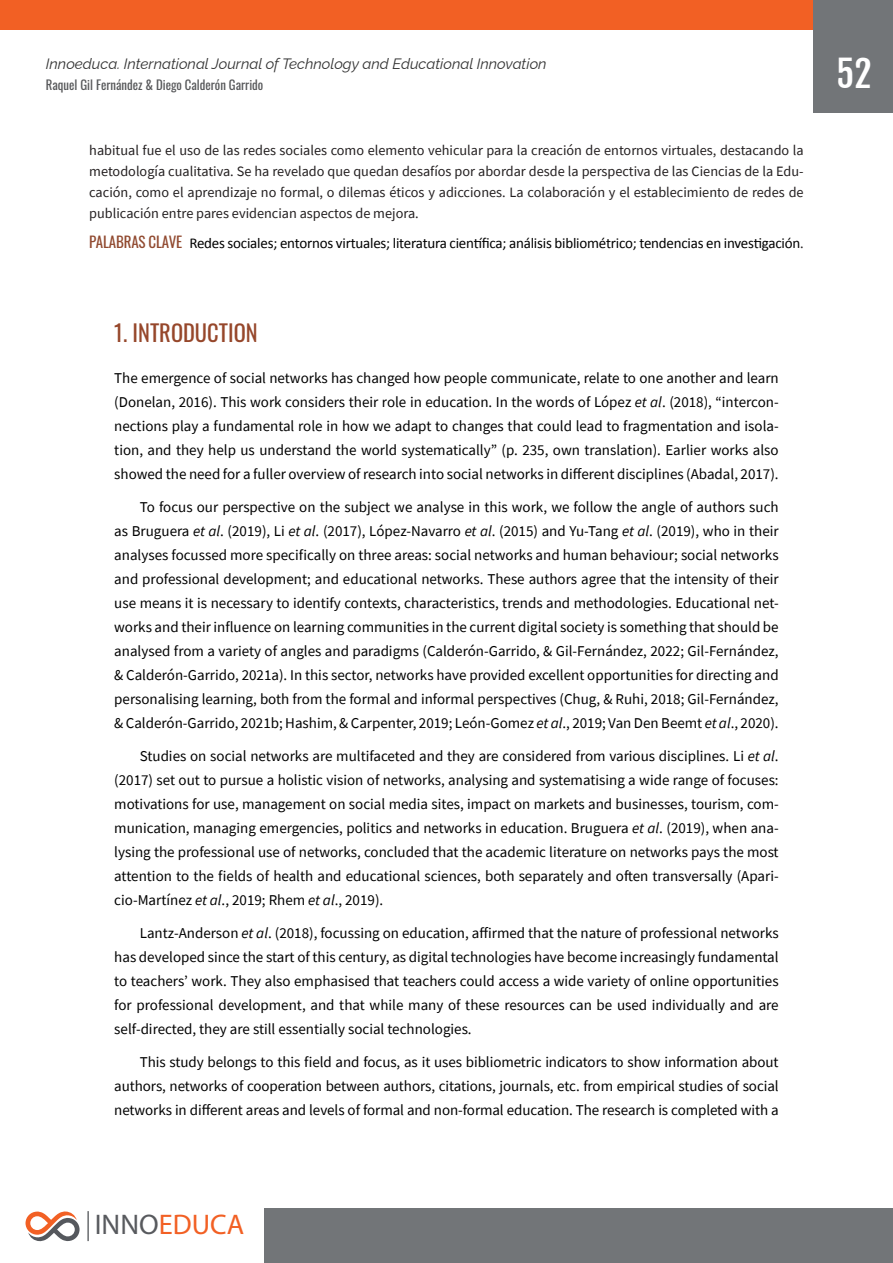
<style>
.page{position:relative;width:893px;height:1263px;background:#fff}
.page>*{position:absolute;margin:0;border:0;box-sizing:border-box;transform-origin:0 0}
.t1{font:36px "Fjalla One";color:#fff}
.t2{font:28.5px "Myriad Pro";color:#f26024}
.TITULO_EPIGRAFE{font:22.5px "Oswald";color:#96472b}
.PARRAFO{font:15px/24px "Source Sans Pro";color:#000;text-align:justify}
.PRIMER_PARRAFO{font:15px/24px "Source Sans Pro";color:#000;text-align:justify}
.RESUMEN{font:15px "Calibri";letter-spacing:-.015em;color:#000}
.t3{font:italic 15px "Raleway";color:#333}
.RESUMEN-2{font:14.25px/21px "Source Sans Pro";color:#231f20;text-align:justify}
.t4{font:12.75px "Oswald";color:#57585a}
.s1{font-family:"Oswald";color:#914a30}
.s2{font-family:"Source Sans Pro";font-size:14.25px;color:#231f20}
.s3{font-style:italic}
.s4{color:#585a5e}
</style>
<div class="page">
<div style="left:0;top:0;width:893px;height:30px;background:#f26024"></div>
<div style="left:814px;top:0;width:79px;height:112px;background:#727578"></div>
<div style="left:264px;top:1209px;width:629px;height:54px;background:#727578"></div>
<img style="left:87px;top:1211px;width:2px;height:30px">
<svg style="left:26px;top:1211px;width:54px;height:30px"></svg>
<p class="t3" style="left:46px;top:51px;width:502px">Innoeduca. International Journal of Technology and Educational Innovation</p>
<p class="t4" style="left:46px;top:74px;width:219px">Raquel Gil Fernández &amp; Diego Calderón Garrido</p>
<p class="RESUMEN-2" style="left:89px;top:140px;width:716px">habitual fue el uso de las redes sociales como elemento vehicular para la creación de entornos virtuales, destacando la metodología cualitativa. Se ha revelado que quedan desafíos por abordar desde la perspectiva de las Ciencias de la Edu&shy;cación, como el aprendizaje no formal, o dilemas éticos y adicciones. La colaboración y el establecimiento de redes de publicación entre pares evidencian aspectos de mejora.</p>
<p class="RESUMEN" style="left:89px;top:233px;width:716px"><span class="s1">PALABRAS CLAVE</span> Redes sociales; entornos virtuales; literatura científica; análisis bibliométrico; tendencias en investigación<span class="s2">.</span></p>
<p class="TITULO_EPIGRAFE" style="left:114px;top:312px;width:145px">1. INTRODUCTION</p>
<p class="PRIMER_PARRAFO" style="left:114px;top:365px;width:666px">The emergence of social networks has changed how people communicate, relate to one another and learn (Donelan, 2016). This work considers their role in education. In the words of López <span class="s3">et al</span>. (2018), “intercon&shy;nections play a fundamental role in how we adapt to changes that could lead to fragmentation and isola&shy;tion, and they help us understand the world systematically” (p. 235, own translation). Earlier works also showed the need for a fuller overview of research into social networks in different disciplines (Abadal, 2017).</p>
<p class="PARRAFO" style="left:114px;top:494px;width:666px;text-indent:26px">To focus our perspective on the subject we analyse in this work, we follow the angle of authors such as Bruguera <span class="s3">et al</span>. (2019), Li <span class="s3">et al</span>. (2017), López-Navarro <span class="s3">et al</span>. (2015) and Yu-Tang <span class="s3">et al</span>. (2019), who in their analyses focussed more specifically on three areas: social networks and human behaviour; social networks and professional development; and educational networks. These authors agree that the intensity of their use means it is necessary to identify contexts, characteristics, trends and methodologies. Educational net&shy;works and their influence on learning communities in the current digital society is something that should be analysed from a variety of angles and paradigms (Calderón-Garrido, &amp; Gil-Fernández, 2022; Gil-Fernández, &amp; Calderón-Garrido, 2021a). In this sector, networks have provided excellent opportunities for directing and personalising learning, both from the formal and informal perspectives (Chug, &amp; Ruhi, 2018; Gil-Fernández, &amp; Calderón-Garrido, 2021b; Hashim, &amp; Carpenter, 2019; León-Gomez <span class="s3">et al</span>., 2019; Van Den Beemt <span class="s3">et al</span>., 2020).</p>
<p class="PARRAFO" style="left:114px;top:743px;width:666px;text-indent:25px">Studies on social networks are multifaceted and they are considered from various disciplines. Li <span class="s3">et al</span>. (2017) set out to pursue a holistic vision of networks, analysing and systematising a wide range of focuses: motivations for use, management on social media sites, impact on markets and businesses, tourism, com&shy;munication, managing emergencies, politics and networks in education. Bruguera <span class="s3">et al</span>. (2019), when ana&shy;lysing the professional use of networks, concluded that the academic literature on networks pays the most attention to the fields of health and educational sciences, both separately and often transversally (Apari&shy;cio-Martínez <span class="s3">et al</span>., 2019; Rhem <span class="s3">et al</span>., 2019).</p>
<p class="PARRAFO" style="left:114px;top:920px;width:666px;text-indent:26px">Lantz-Anderson <span class="s3">et al</span>. (2018), focussing on education, affirmed that the nature of professional networks has developed since the start of this century, as digital technologies have become increasingly fundamental to teachers’ work. They also emphasised that teachers could access a wide variety of online opportunities for professional development, and that while many of these resources can be used individually and are self-directed, they are still essentially social technologies.</p>
<p class="PARRAFO" style="left:114px;top:1049px;width:666px;text-indent:26px">This study belongs to this field and focus, as it uses bibliometric indicators to show information about authors, networks of cooperation between authors, citations, journals, etc. from empirical studies of social networks in different areas and levels of formal and non-formal education. The research is completed with a</p>
<h1 class="t1" style="left:836px;top:52px;width:37px">52</h1>
<h2 class="t2" style="left:95px;top:1207px;width:151px"><span class="s4">INNO</span>EDUCA</h2>
</div>
